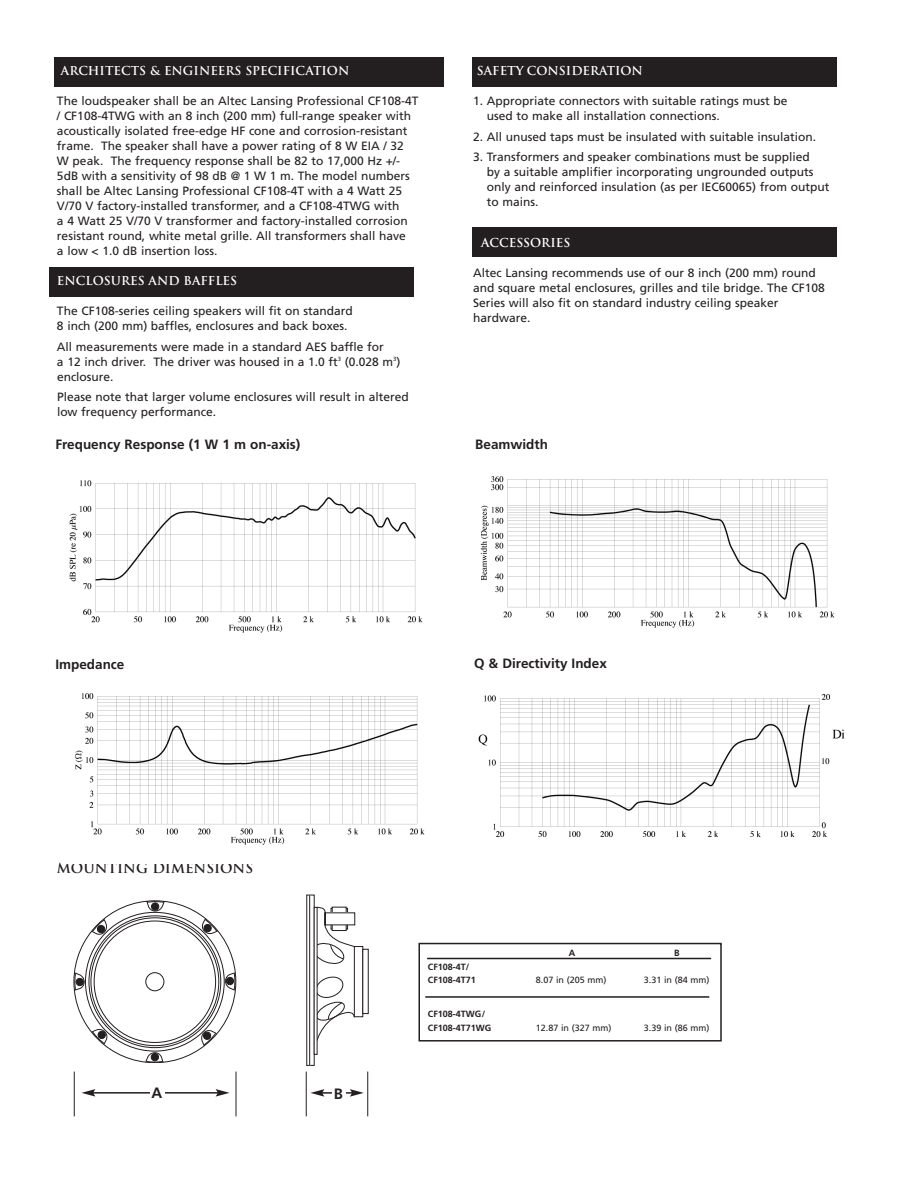
<style>
.page{position:relative;width:918px;height:1188px;background:#fff}
.page>*{position:absolute;margin:0;border:0;box-sizing:border-box;transform-origin:0 0}
.t1{font:700 15px "Frutiger";color:#231f20}
.t2{font:700 13.5px "Frutiger";color:#231f20}
.t3{font:700 13.5px "Trajan";color:#231f20}
.t4{font:12px/15px "Frutiger";color:#231f20}
.t5{font:700 12px "Trajan";color:#fff}
.t6{font:9px "Frutiger";color:#231f20}
.t7{font:700 9px/13.5px "Frutiger";color:#231f20}
</style>
<div class="page">
<div style="left:472px;top:227px;width:365px;height:29px;background:#231f20"></div>
<div style="left:49px;top:267px;width:365px;height:29px;background:#231f20"></div>
<div style="left:472px;top:57px;width:365px;height:29px;background:#231f20"></div>
<div style="left:54px;top:57px;width:390px;height:30px;background:#231f20"></div>
<svg style="left:310px;top:897px;width:1px;height:167px"></svg>
<div style="left:306px;top:895px;width:9px;height:171px;border:1px solid #231f20"></div>
<hr style="left:309px;top:895px;width:1px;height:170px;background:#231f20">
<svg style="left:313px;top:907px;width:56px;height:134px"></svg>
<svg style="left:74px;top:901px;width:162px;height:162px"></svg>
<hr style="left:74px;top:1072px;width:1px;height:44px;background:#231f20">
<hr style="left:236px;top:1072px;width:1px;height:44px;background:#231f20">
<hr style="left:306px;top:1072px;width:1px;height:44px;background:#231f20">
<hr style="left:367px;top:1072px;width:1px;height:44px;background:#231f20">
<img style="left:69px;top:480px;width:354px;height:153px">
<img style="left:478px;top:693px;width:367px;height:144px">
<img style="left:480px;top:476px;width:355px;height:152px">
<img style="left:75px;top:693px;width:350px;height:152px">
<hr style="left:93px;top:1092px;width:125px;height:2px;background:#231f20">
<svg style="left:82px;top:1089px;width:13px;height:8px"></svg>
<svg style="left:216px;top:1089px;width:14px;height:8px"></svg>
<hr style="left:322px;top:1092px;width:30px;height:2px;background:#231f20">
<svg style="left:311px;top:1089px;width:13px;height:8px"></svg>
<svg style="left:350px;top:1089px;width:14px;height:8px"></svg>
<div style="left:150px;top:1085px;width:14px;height:19px;background:#fff"></div>
<div style="left:418px;top:943px;width:304px;height:99px;border:2px solid #231f20"></div>
<div style="left:332px;top:1086px;width:13px;height:18px;background:#fff"></div>
<hr style="left:427px;top:958px;width:284px;height:1px;background:#231f20">
<hr style="left:425px;top:996px;width:284px;height:2px;background:#231f20">
<div style="left:529px;top:675px;width:272px;height:19px;background:#fff"></div>
<div style="left:625px;top:453px;width:102px;height:24px;background:#fff"></div>
<p class="t5" style="left:61px;top:64px;width:290px">ARCHITECTS &amp; ENGINEERS SPECIFICATION</p>
<p class="t4" style="left:57px;top:95px;width:363px">The loudspeaker shall be an Altec Lansing Professional CF108-4T / CF108-4TWG with an 8 inch (200 mm) full-range speaker with acoustically isolated free-edge HF cone and corrosion-resistant frame. The speaker shall have a power rating of 8 W EIA / 32<br>W peak. The frequency response shall be 82 to 17,000 Hz +/- 5dB with a sensitivity of 98 dB @ 1 W 1 m. The model numbers shall be Altec Lansing Professional CF108-4T with a 4 Watt 25<br>V/70 V factory-installed transformer, and a CF108-4TWG with<br>a 4 Watt 25 V/70 V transformer and factory-installed corrosion resistant round, white metal grille. All transformers shall have<br>a low &lt; 1.0 dB insertion loss.</p>
<p class="t5" style="left:57px;top:274px;width:182px">ENCLOSURES AND BAFFLES</p>
<p class="t4" style="left:57px;top:305px;width:297px">The CF108-series ceiling speakers will fit on standard<br>8 inch (200 mm) baffles, enclosures and back boxes.</p>
<p class="t4" style="left:57px;top:340px;width:345px">All measurements were made in a standard AES baffle for<br>a 12 inch driver. The driver was housed in a 1.0 ft<sup>3</sup> (0.028 m<sup>3</sup>) enclosure.</p>
<p class="t4" style="left:57px;top:390px;width:353px">Please note that larger volume enclosures will result in altered low frequency performance.</p>
<p class="t2" style="left:56px;top:439px;width:246px">Frequency Response (1 W 1 m on-axis)</p>
<p class="t5" style="left:477px;top:64px;width:168px">SAFETY CONSIDERATION</p>
<p class="t4" style="left:487px;top:95px;width:302px;text-indent:-14px">1. Appropriate connectors with suitable ratings must be used to make all installation connections.</p>
<p class="t4" style="left:473px;top:130px;width:344px">2. All unused taps must be insulated with suitable insulation.</p>
<p class="t4" style="left:487px;top:150px;width:344px;text-indent:-14px">3. Transformers and speaker combinations must be supplied<br>by a suitable amplifier incorporating ungrounded outputs only and reinforced insulation (as per IEC60065) from output to mains.</p>
<p class="t5" style="left:481px;top:236px;width:91px">ACCESSORIES</p>
<p class="t4" style="left:473px;top:266px;width:353px">Altec Lansing recommends use of our 8 inch (200 mm) round and square metal enclosures, grilles and tile bridge. The CF108<br>Series will also fit on standard industry ceiling speaker hardware.</p>
<p class="t2" style="left:475px;top:439px;width:74px">Beamwidth</p>
<p class="t2" style="left:56px;top:659px;width:70px">Impedance</p>
<p class="t3" style="left:57px;top:860px;width:198px">MOUNTING DIMENSIONS</p>
<p class="t1" style="left:152px;top:1087px;width:12px">A</p>
<p class="t1" style="left:334px;top:1088px;width:11px">B</p>
<p class="t2" style="left:474px;top:658px;width:134px">Q &amp; Directivity Index</p>
<p class="t7" style="left:428px;top:960px;width:50px">CF108-4T/<br>CF108-4T71</p>
<p class="t7" style="left:428px;top:1008px;width:65px">CF108-4TWG/<br>CF108-4T71WG</p>
<p class="t7" style="left:569px;top:947px;width:8px">A</p>
<p class="t7" style="left:674px;top:947px;width:7px">B</p>
<p class="t6" style="left:536px;top:976px;width:72px">8.07 in (205 mm)</p>
<p class="t6" style="left:644px;top:976px;width:67px">3.31 in (84 mm)</p>
<p class="t6" style="left:536px;top:1024px;width:77px">12.87 in (327 mm)</p>
<p class="t6" style="left:644px;top:1024px;width:67px">3.39 in (86 mm)</p>
</div>
